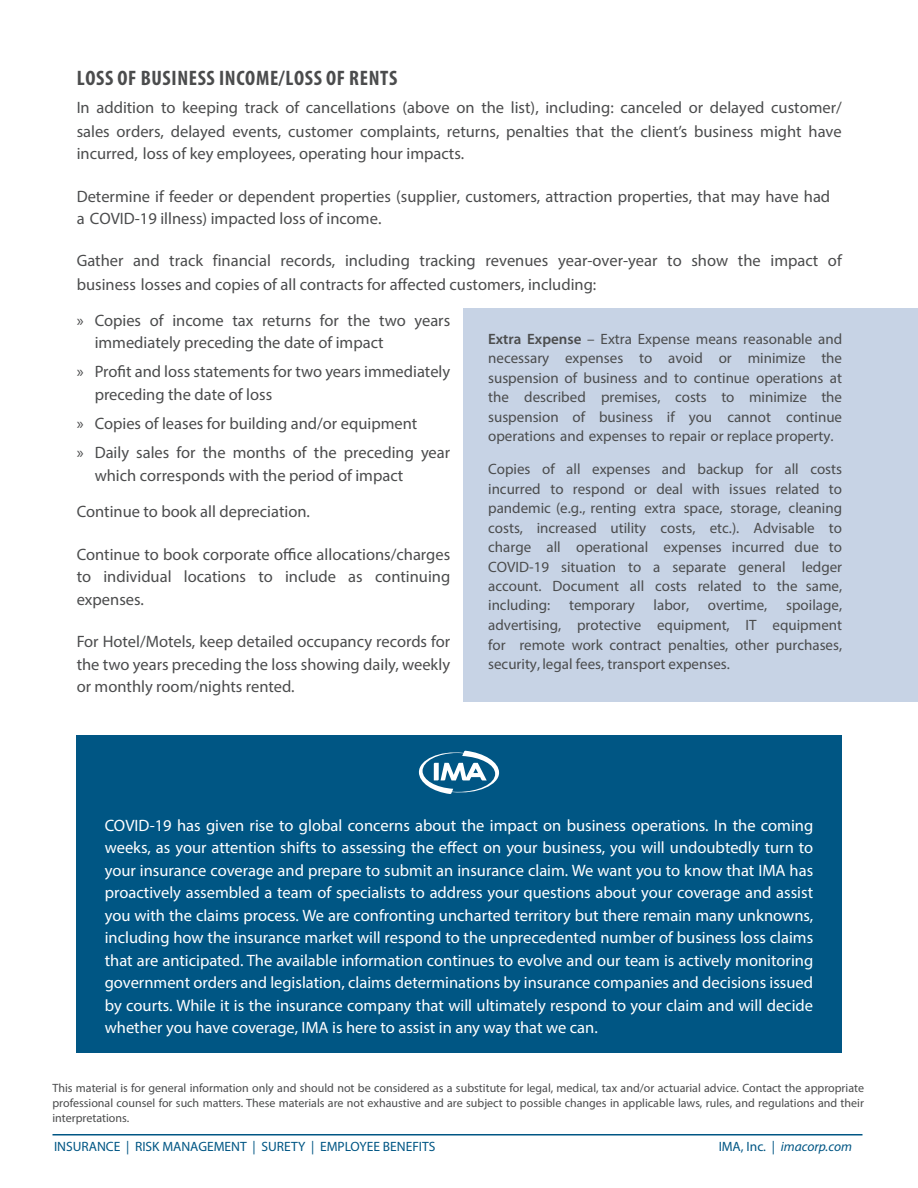
<style>
.page{position:relative;width:918px;height:1188px;background:#fff}
.page>*{position:absolute;margin:0;border:0;box-sizing:border-box;transform-origin:0 0}
.Bullet_01{font:700 condensed 21px "Myriad Pro";letter-spacing:.03em;color:#4b4c4d}
.Bullet_01-2{font:16.5px/22.5px "Myriad Pro";color:#4b4c4d}
.Body_Text{font:16.5px/22.5px "Myriad Pro";color:#fff;text-align:justify}
.Body_Text-2{font:15px/19.5px "Myriad Pro";color:#4b4c4d;text-align:justify}
.Body_Copy{font:13.5px "Myriad Pro";color:#005684}
.Body_Copy-2{font:italic 13.5px "Myriad Pro";color:#005684}
.Body_Text-3{font:12px/15px "Myriad Pro";color:#4b4c4d;text-align:justify}
.s1{font-weight:600}
.s2{font-style:normal}
</style>
<div class="page">
<hr style="left:52px;top:1134px;width:810px;height:2px;background:#005684">
<div style="left:464px;top:309px;width:454px;height:393px;background:#c7d3e5"></div>
<div style="left:76px;top:736px;width:766px;height:317px;background:#005684"></div>
<svg style="left:419px;top:750px;width:80px;height:44px"></svg>
<p class="Bullet_01" style="left:77px;top:65px;width:322px">LOSS OF BUSINESS INCOME/LOSS OF RENTS</p>
<p class="Bullet_01-2" style="left:77px;top:96px;width:767px;text-align:justify">In addition to keeping track of cancellations (above on the list), including: canceled or delayed customer/ sales orders, delayed events, customer complaints, returns, penalties that the client’s business might have incurred, loss of key employees, operating hour impacts.</p>
<p class="Bullet_01-2" style="left:77px;top:185px;width:755px">Determine if feeder or dependent properties (supplier, customers, attraction properties, that may have had a COVID-19 illness) impacted loss of income.</p>
<p class="Bullet_01-2" style="left:77px;top:249px;width:767px;line-height:23.2px">Gather and track financial records, including tracking revenues year-over-year to show the impact of business losses and copies of all contracts for affected customers, including:</p>
<p class="Bullet_01-2" style="left:95px;top:308px;width:357px;text-indent:-18px">» Copies of income tax returns for the two years immediately preceding the date of impact</p>
<p class="Bullet_01-2" style="left:95px;top:360px;width:357px;text-indent:-18px">» Profit and loss statements for two years immediately preceding the date of loss</p>
<p class="Bullet_01-2" style="left:77px;top:412px;width:342px">» Copies of leases for building and/or equipment</p>
<p class="Bullet_01-2" style="left:95px;top:441px;width:357px;text-indent:-18px">» Daily sales for the months of the preceding year which corresponds with the period of impact</p>
<p class="Bullet_01-2" style="left:77px;top:500px;width:235px">Continue to book all depreciation.</p>
<p class="Bullet_01-2" style="left:77px;top:542px;width:375px;text-align:justify">Continue to book corporate office allocations/charges to individual locations to include as continuing expenses.</p>
<p class="Bullet_01-2" style="left:77px;top:630px;width:375px;text-align:justify">For Hotel/Motels, keep detailed occupancy records for the two years preceding the loss showing daily, weekly or monthly room/nights rented.</p>
<p class="Body_Text-2" style="left:488px;top:329px;width:356px"><span class="s1">Extra Expense</span> – Extra Expense means reasonable and necessary expenses to avoid or minimize the suspension of business and to continue operations at the described premises, costs to minimize the suspension of business if you cannot continue operations and expenses to repair or replace property.</p>
<p class="Body_Text-2" style="left:488px;top:459px;width:356px">Copies of all expenses and backup for all costs incurred to respond or deal with issues related to pandemic (e.g., renting extra space, storage, cleaning costs, increased utility costs, etc.). Advisable to charge all operational expenses incurred due to COVID-19 situation to a separate general ledger account. Document all costs related to the same, including: temporary labor, overtime, spoilage, advertising, protective equipment, IT equipment for remote work contract penalties, other purchases, security, legal fees, transport expenses.</p>
<p class="Body_Text" style="left:105px;top:814px;width:710px">COVID-19 has given rise to global concerns about the impact on business operations. In the coming weeks, as your attention shifts to assessing the effect on your business, you will undoubtedly turn to your insurance coverage and prepare to submit an insurance claim. We want you to know that IMA has proactively assembled a team of specialists to address your questions about your coverage and assist you with the claims process. We are confronting uncharted territory but there remain many unknowns, including how the insurance market will respond to the unprecedented number of business loss claims that are anticipated. The available information continues to evolve and our team is actively monitoring government orders and legislation, claims determinations by insurance companies and decisions issued by courts. While it is the insurance company that will ultimately respond to your claim and will decide whether you have coverage, IMA is here to assist in any way that we can.</p>
<p class="Body_Text-3" style="left:52px;top:1080px;width:813px">This material is for general information only and should not be considered as a substitute for legal, medical, tax and/or actuarial advice. Contact the appropriate professional counsel for such matters. These materials are not exhaustive and are subject to possible changes in applicable laws, rules, and regulations and their interpretations.</p>
<p class="Body_Copy" style="left:54px;top:1139px;width:383px">INSURANCE | RISK MANAGEMENT | SURETY | EMPLOYEE BENEFITS</p>
<p class="Body_Copy-2" style="left:719px;top:1139px;width:135px"><span class="s2">IMA, Inc. |</span> imacorp.com</p>
</div>
